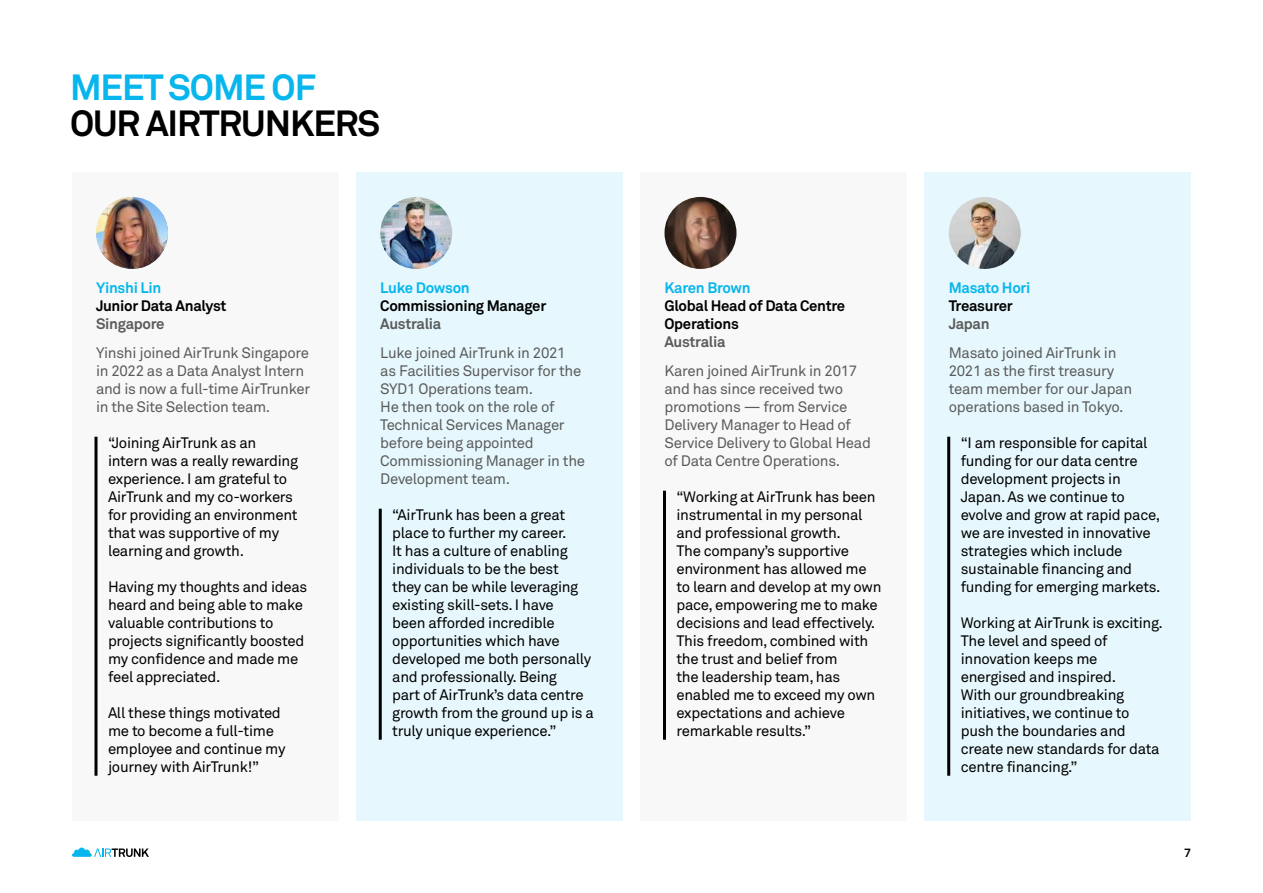
<style>
.page{position:relative;width:1263px;height:893px;background:#fff}
.page>*{position:absolute;margin:0;border:0;box-sizing:border-box;transform-origin:0 0}
.t1{font:700 36px "Akkurat Pro";letter-spacing:-.03em;color:#000}
.t2{font:700 36px "Akkurat Pro";letter-spacing:-.03em;color:#06b6ec}
.t3{font:15px/18px "Akkurat Pro";letter-spacing:-.02em;color:#000}
.t4{font:15px/18px "Akkurat Pro";letter-spacing:-.02em;color:#5b5b5b}
.t5{font:700 15px/18px "Akkurat Pro";letter-spacing:-.02em;color:#000}
.t6{font:700 15px "Akkurat Pro";letter-spacing:-.02em;color:#06b6ec}
.t7{font:700 15px "Akkurat Pro";letter-spacing:-.02em;color:#5b5b5b}
.t8{font:700 12px "Akkurat Pro";color:#000}
</style>
<div class="page">
<svg style="left:72px;top:848px;width:77px;height:9px"></svg>
<div style="left:72px;top:173px;width:266px;height:648px;background:#f8f8f8"></div>
<div style="left:356px;top:173px;width:266px;height:648px;background:#e6f8fd"></div>
<div style="left:640px;top:173px;width:267px;height:648px;background:#f8f8f8"></div>
<div style="left:925px;top:173px;width:266px;height:648px;background:#e6f8fd"></div>
<svg style="left:94px;top:437px;width:4px;height:339px"></svg>
<hr style="left:379px;top:509px;width:3px;height:231px;background:#000">
<hr style="left:663px;top:491px;width:3px;height:249px;background:#000">
<hr style="left:947px;top:437px;width:3px;height:339px;background:#000">
<img style="left:96px;top:197px;width:72px;height:72px;border-radius:36px">
<img style="left:380px;top:197px;width:72px;height:72px;border-radius:36px">
<img style="left:664px;top:197px;width:72px;height:72px;border-radius:36px">
<img style="left:949px;top:197px;width:72px;height:72px;border-radius:36px">
<h1 class="t2" style="left:70px;top:65px;width:247px">MEET SOME OF</h1>
<h1 class="t1" style="left:70px;top:101px;width:312px">OUR AIRTRUNKERS</h1>
<p class="t6" style="left:96px;top:278px;width:67px">Yinshi Lin</p>
<p class="t5" style="left:96px;top:297px;width:132px">Junior Data Analyst</p>
<p class="t7" style="left:96px;top:314px;width:70px">Singapore</p>
<p class="t4" style="left:96px;top:345px;width:216px">Yinshi joined AirTrunk Singapore in 2022 as a Data Analyst Intern and is now a full-time AirTrunker in the Site Selection team.</p>
<p class="t3" style="left:108px;top:435px;width:192px">“Joining AirTrunk as an intern was a really rewarding experience. I am grateful to<br>AirTrunk and my co-workers for providing an environment that was supportive of my learning and growth.</p>
<p class="t3" style="left:108px;top:579px;width:201px">Having my thoughts and ideas heard and being able to make valuable contributions to projects significantly boosted my confidence and made me feel appreciated.</p>
<p class="t3" style="left:108px;top:705px;width:179px">All these things motivated me to become a full-time employee and continue my journey with AirTrunk!”</p>
<p class="t6" style="left:380px;top:278px;width:91px">Luke Dowson</p>
<p class="t5" style="left:380px;top:297px;width:167px">Commissioning Manager</p>
<p class="t7" style="left:380px;top:314px;width:63px">Australia</p>
<p class="t4" style="left:380px;top:345px;width:206px">Luke joined AirTrunk in 2021 as Facilities Supervisor for the<br>SYD1 Operations team.<br>He then took on the role of<br>Technical Services Manager before being appointed<br>Commissioning Manager in the<br>Development team.</p>
<p class="t3" style="left:392px;top:507px;width:203px">“AirTrunk has been a great place to further my career.<br>It has a culture of enabling individuals to be the best<br>they can be while leveraging existing skill-sets. I have<br>been afforded incredible opportunities which have developed me both personally and professionally. Being<br>part of AirTrunk’s data centre growth from the ground up is a truly unique experience.”</p>
<p class="t6" style="left:664px;top:278px;width:88px">Karen Brown</p>
<p class="t5" style="left:664px;top:297px;width:182px">Global Head of Data Centre<br>Operations</p>
<p class="t7" style="left:664px;top:332px;width:63px">Australia</p>
<p class="t4" style="left:664px;top:363px;width:208px">Karen joined AirTrunk in 2017 and has since received two promotions — from Service<br>Delivery Manager to Head of<br>Service Delivery to Global Head of Data Centre Operations.</p>
<p class="t3" style="left:676px;top:489px;width:207px">“Working at AirTrunk has been instrumental in my personal and professional growth.<br>The company’s supportive environment has allowed me to learn and develop at my own pace, empowering me to make decisions and lead effectively.<br>This freedom, combined with the trust and belief from<br>the leadership team, has enabled me to exceed my own expectations and achieve remarkable results.”</p>
<p class="t6" style="left:949px;top:278px;width:83px">Masato Hori</p>
<p class="t5" style="left:949px;top:297px;width:66px">Treasurer</p>
<p class="t7" style="left:949px;top:314px;width:42px">Japan</p>
<p class="t4" style="left:949px;top:345px;width:185px">Masato joined AirTrunk in<br>2021 as the first treasury team member for our Japan operations based in Tokyo.</p>
<p class="t3" style="left:961px;top:435px;width:201px">“I am responsible for capital funding for our data centre development projects in<br>Japan. As we continue to evolve and grow at rapid pace, we are invested in innovative strategies which include sustainable financing and funding for emerging markets.</p>
<p class="t3" style="left:961px;top:615px;width:204px">Working at AirTrunk is exciting.<br>The level and speed of innovation keeps me energised and inspired.<br>With our groundbreaking initiatives, we continue to push the boundaries and create new standards for data centre financing.”</p>
<p class="t8" style="left:1184px;top:845px;width:8px">7</p>
</div>
